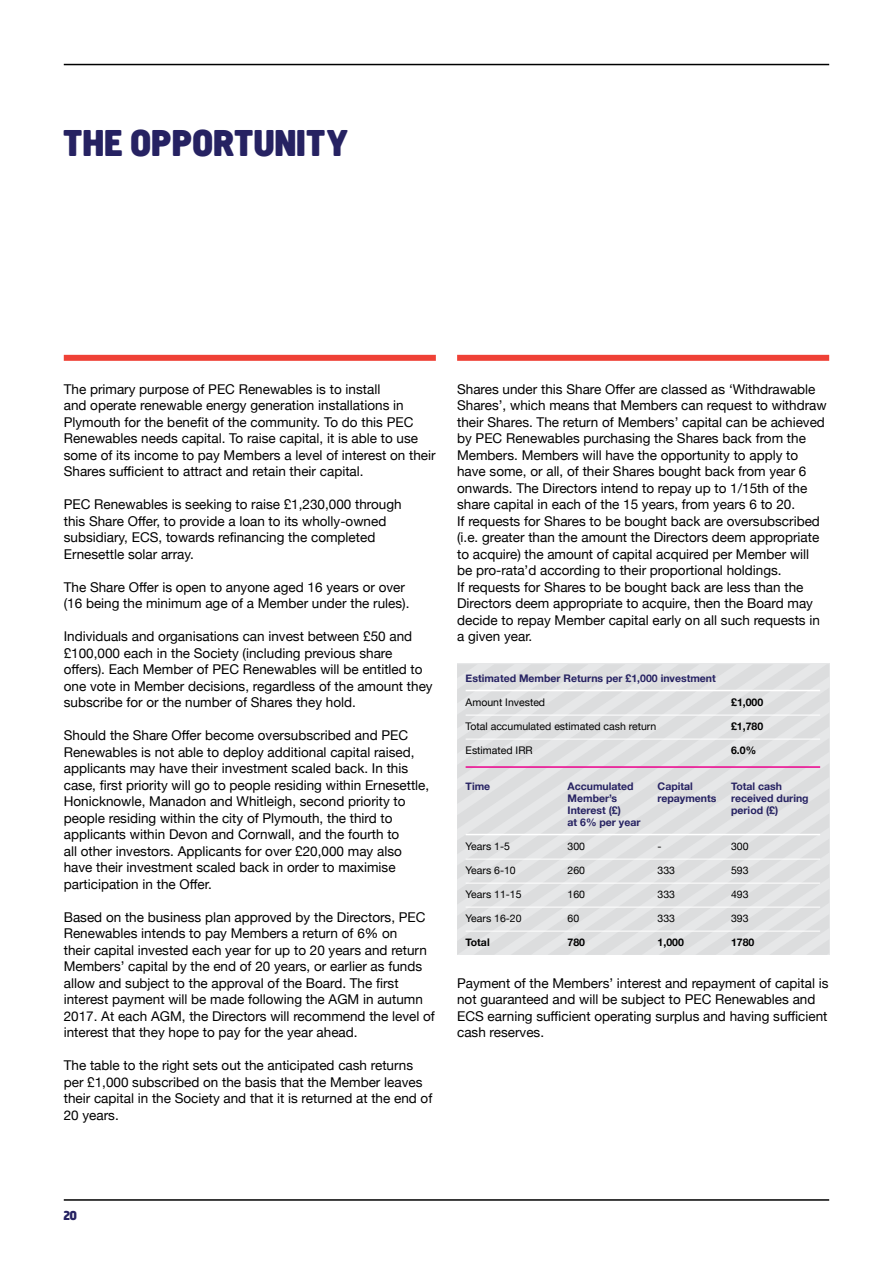
<style>
.page{position:relative;width:893px;height:1263px;background:#fff}
.page>*{position:absolute;margin:0;border:0;box-sizing:border-box;transform-origin:0 0}
.t1{font:700 39px "Creighton";letter-spacing:.025em;color:#262262}
.t2{font:13.5px/16.5px "Helvetica Neue";color:#000}
.t3{font:700 13.5px "Creighton";color:#262262}
.t4{font:700 10.5px "Helvetica Neue";color:#262262}
.t5{font:10.5px "Helvetica Neue";color:#000}
.t6{font:700 10.5px "Helvetica Neue";color:#000}
</style>
<div class="page">
<hr style="left:64px;top:64px;width:765px;height:1px;background:#000">
<hr style="left:64px;top:1199px;width:765px;height:2px;background:#000">
<div style="left:64px;top:355px;width:372px;height:6px;background:#ef4136"></div>
<div style="left:457px;top:355px;width:372px;height:6px;background:#ef4136"></div>
<svg style="left:457px;top:664px;width:372px;height:291px;background:#e0e1e2"></svg>
<hr style="left:466px;top:690px;width:354px;height:1px;background:#fff">
<hr style="left:466px;top:715px;width:354px;height:1px;background:#fff">
<hr style="left:466px;top:739px;width:354px;height:1px;background:#fff">
<hr style="left:466px;top:766px;width:354px;height:2px;background:#ec008c">
<hr style="left:466px;top:834px;width:354px;height:1px;background:#fff">
<hr style="left:466px;top:859px;width:354px;height:1px;background:#fff">
<hr style="left:466px;top:883px;width:354px;height:1px;background:#fff">
<hr style="left:466px;top:907px;width:354px;height:1px;background:#fff">
<hr style="left:466px;top:931px;width:354px;height:1px;background:#fff">
<h1 class="t1" style="left:64px;top:121px;width:285px">THE OPPORTUNITY</h1>
<p class="t2" style="left:64px;top:382px;width:373px">The primary purpose of PEC Renewables is to install<br>and operate renewable energy generation installations in Plymouth for the benefit of the community. To do this PEC Renewables needs capital. To raise capital, it is able to use some of its income to pay Members a level of interest on their Shares sufficient to attract and retain their capital.</p>
<p class="t2" style="left:64px;top:497px;width:339px">PEC Renewables is seeking to raise £1,230,000 through this Share Offer, to provide a loan to its wholly-owned subsidiary, ECS, towards refinancing the completed Ernesettle solar array.</p>
<p class="t2" style="left:64px;top:579px;width:347px">The Share Offer is open to anyone aged 16 years or over (16 being the minimum age of a Member under the rules).</p>
<p class="t2" style="left:64px;top:629px;width:370px">Individuals and organisations can invest between £50 and £100,000 each in the Society (including previous share offers). Each Member of PEC Renewables will be entitled to one vote in Member decisions, regardless of the amount they subscribe for or the number of Shares they hold.</p>
<p class="t2" style="left:64px;top:728px;width:367px">Should the Share Offer become oversubscribed and PEC Renewables is not able to deploy additional capital raised, applicants may have their investment scaled back. In this case, first priority will go to people residing within Ernesettle, Honicknowle, Manadon and Whitleigh, second priority to people residing within the city of Plymouth, the third to applicants within Devon and Cornwall, and the fourth to<br>all other investors. Applicants for over £20,000 may also have their investment scaled back in order to maximise participation in the Offer.</p>
<p class="t2" style="left:64px;top:909px;width:373px">Based on the business plan approved by the Directors, PEC Renewables intends to pay Members a return of 6% on<br>their capital invested each year for up to 20 years and return Members’ capital by the end of 20 years, or earlier as funds allow and subject to the approval of the Board. The first interest payment will be made following the AGM in autumn 2017. At each AGM, the Directors will recommend the level of interest that they hope to pay for the year ahead.</p>
<p class="t2" style="left:64px;top:1058px;width:370px">The table to the right sets out the anticipated cash returns per £1,000 subscribed on the basis that the Member leaves their capital in the Society and that it is returned at the end of 20 years.</p>
<p class="t2" style="left:457px;top:381px;width:371px">Shares under this Share Offer are classed as ‘Withdrawable Shares’, which means that Members can request to withdraw their Shares. The return of Members’ capital can be achieved by PEC Renewables purchasing the Shares back from the Members. Members will have the opportunity to apply to have some, or all, of their Shares bought back from year 6 onwards. The Directors intend to repay up to 1/15th of the share capital in each of the 15 years, from years 6 to 20.<br>If requests for Shares to be bought back are oversubscribed (i.e. greater than the amount the Directors deem appropriate to acquire) the amount of capital acquired per Member will be pro-rata’d according to their proportional holdings.<br>If requests for Shares to be bought back are less than the Directors deem appropriate to acquire, then the Board may decide to repay Member capital early on all such requests in a given year.</p>
<p class="t4" style="left:466px;top:670px;width:252px">Estimated Member Returns per £1,000 investment</p>
<p class="t5" style="left:466px;top:695px;width:81px">Amount Invested</p>
<p class="t6" style="left:731px;top:694px;width:34px">£1,000</p>
<p class="t5" style="left:466px;top:719px;width:192px">Total accumulated estimated cash return</p>
<p class="t6" style="left:731px;top:718px;width:34px">£1,780</p>
<p class="t5" style="left:466px;top:743px;width:69px">Estimated IRR</p>
<p class="t6" style="left:731px;top:742px;width:27px">6.0%</p>
<p class="t4" style="left:466px;top:778px;width:26px">Time</p>
<p class="t4" style="left:568px;top:778px;width:68px">Accumulated</p>
<p class="t4" style="left:658px;top:778px;width:37px">Capital</p>
<p class="t4" style="left:731px;top:778px;width:52px">Total cash</p>
<p class="t4" style="left:568px;top:790px;width:51px">Member’s</p>
<p class="t4" style="left:658px;top:790px;width:60px">repayments</p>
<p class="t4" style="left:731px;top:790px;width:79px">received during</p>
<p class="t4" style="left:568px;top:802px;width:55px">Interest (£)</p>
<p class="t4" style="left:731px;top:802px;width:49px">period (£)</p>
<p class="t4" style="left:568px;top:814px;width:74px">at 6% per year</p>
<p class="t5" style="left:466px;top:839px;width:46px">Years 1-5</p>
<p class="t5" style="left:568px;top:839px;width:19px">300</p>
<p class="t5" style="left:658px;top:839px;width:6px">-</p>
<p class="t5" style="left:731px;top:839px;width:19px">300</p>
<p class="t5" style="left:466px;top:863px;width:52px">Years 6-10</p>
<p class="t5" style="left:568px;top:863px;width:19px">260</p>
<p class="t5" style="left:658px;top:863px;width:19px">333</p>
<p class="t5" style="left:731px;top:863px;width:19px">593</p>
<p class="t5" style="left:466px;top:887px;width:58px">Years 11-15</p>
<p class="t5" style="left:568px;top:887px;width:19px">160</p>
<p class="t5" style="left:658px;top:887px;width:19px">333</p>
<p class="t5" style="left:731px;top:887px;width:19px">493</p>
<p class="t5" style="left:466px;top:911px;width:58px">Years 16-20</p>
<p class="t5" style="left:568px;top:911px;width:13px">60</p>
<p class="t5" style="left:658px;top:911px;width:19px">333</p>
<p class="t5" style="left:731px;top:911px;width:19px">393</p>
<p class="t6" style="left:466px;top:934px;width:26px">Total</p>
<p class="t6" style="left:568px;top:934px;width:19px">780</p>
<p class="t6" style="left:658px;top:934px;width:28px">1,000</p>
<p class="t6" style="left:731px;top:934px;width:25px">1780</p>
<p class="t2" style="left:457px;top:976px;width:373px">Payment of the Members’ interest and repayment of capital is not guaranteed and will be subject to PEC Renewables and ECS earning sufficient operating surplus and having sufficient cash reserves.</p>
<p class="t3" style="left:64px;top:1208px;width:14px">20</p>
</div>
